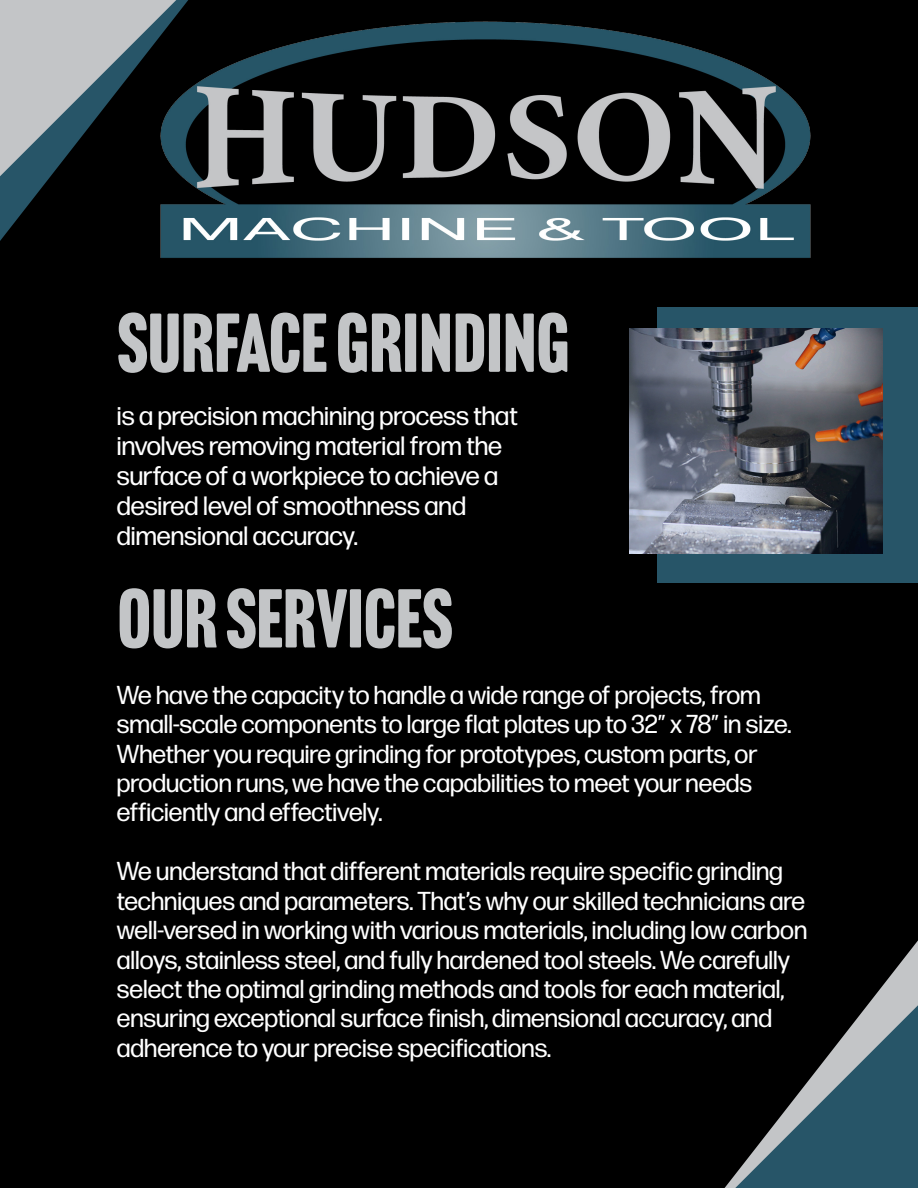
<style>
.page{position:relative;width:918px;height:1188px;background:#000}
.page>*{position:absolute;margin:0;border:0;box-sizing:border-box;transform-origin:0 0}
.t1{font:81.6px "Headline Gothic ATF Round";color:#c3c5c7}
.t2{font:81.45px "Headline Gothic ATF Round";color:#c3c5c7}
.t3{font:26.55px/30.2px "Forma DJR Deck";color:#fff}
.t4{font:25.95px/29.4px "Forma DJR Deck";color:#fff}
</style>
<div class="page">
<div style="left:657px;top:307px;width:261px;height:276px;background:#275568"></div>
<svg style="left:0;top:0;width:67px;height:241px;fill:#c3c5c7"></svg>
<img style="left:630px;top:329px;width:253px;height:224px">
<svg style="left:724px;top:940px;width:194px;height:248px"></svg>
<img style="left:67px;top:0;width:744px;height:258px">
<h1 class="t1" style="left:117px;top:295px;width:454px">SURFACE GRINDING</h1>
<p class="t3" style="left:117px;top:400px;width:402px">is a precision machining process that involves removing material from the surface of a workpiece to achieve a desired level of smoothness and dimensional accuracy.</p>
<h2 class="t2" style="left:117px;top:571px;width:337px">OUR SERVICES</h2>
<p class="t4" style="left:117px;top:679px;width:676px">We have the capacity to handle a wide range of projects, from small-scale components to large flat plates up to 32″ x 78″ in size.<br>Whether you require grinding for prototypes, custom parts, or production runs, we have the capabilities to meet your needs efficiently and effectively.</p>
<p class="t4" style="left:117px;top:856px;width:692px">We understand that different materials require specific grinding techniques and parameters. That’s why our skilled technicians are well-versed in working with various materials, including low carbon alloys, stainless steel, and fully hardened tool steels. We carefully select the optimal grinding methods and tools for each material, ensuring exceptional surface finish, dimensional accuracy, and adherence to your precise specifications.</p>
</div>
